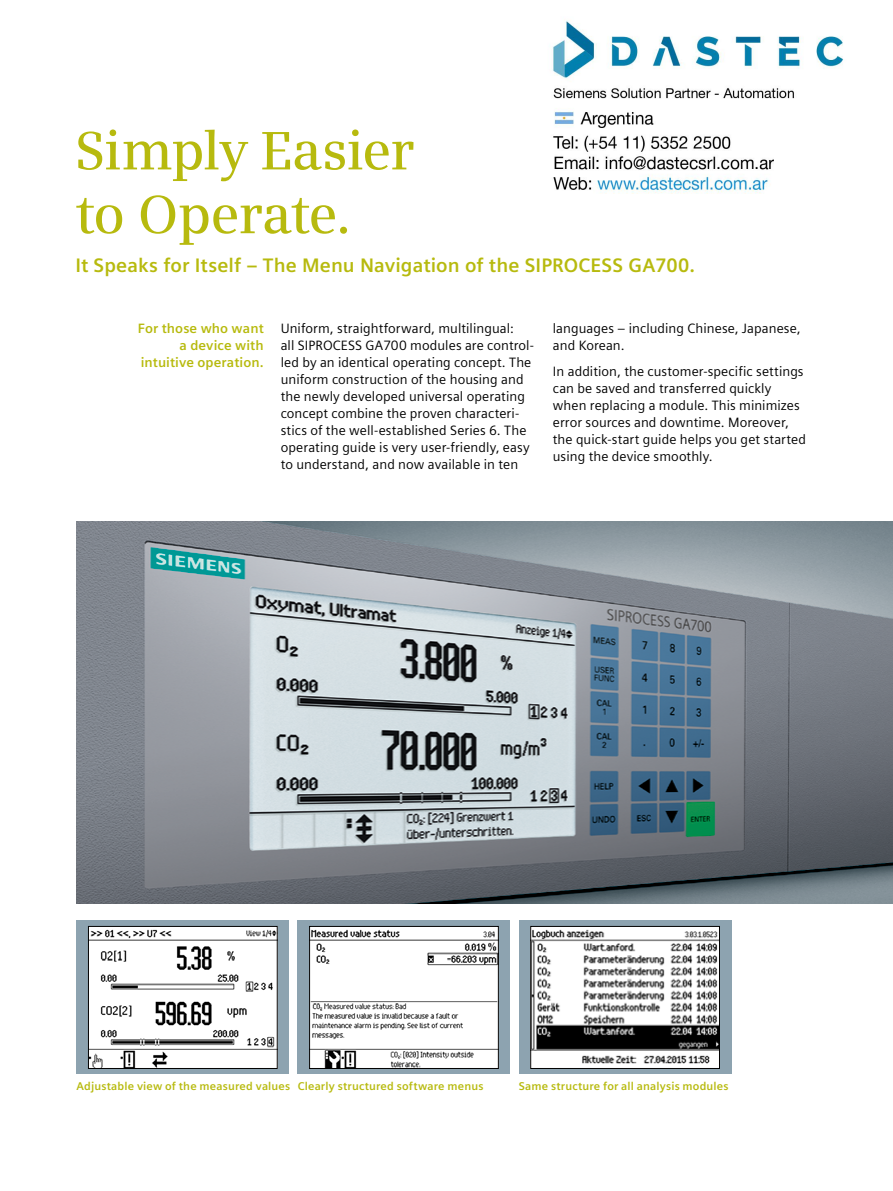
<style>
.page{position:relative;width:893px;height:1191px;background:#fff}
.page>*{position:absolute;margin:0;border:0;box-sizing:border-box;transform-origin:0 0}
.t1{font:600 54px/63.8px "Siemens Serif";letter-spacing:-.02em;color:#b7ba0e}
.t2{font:700 19.5px "Siemens Sans Global";letter-spacing:.005em;color:#b7ba0e}
.t3{font:13.5px/17px "Siemens Sans Global";letter-spacing:.005em;color:#000}
.t4{font:700 13.5px/17px "Siemens Sans Global";letter-spacing:.005em;color:#b7ba0e;text-align:right}
.t5{font:700 11.25px "Siemens Sans Global";letter-spacing:.015em;color:#b7ba0e}
</style>
<div class="page">
<div style="left:519px;top:921px;width:212px;height:153px;background:#8da3b0"></div>
<img style="left:532px;top:928px;width:186px;height:138px">
<div style="left:530px;top:926px;width:190px;height:142px;border:1px solid #000"></div>
<div style="left:298px;top:921px;width:212px;height:153px;background:#8da3b0"></div>
<img style="left:311px;top:928px;width:186px;height:138px">
<div style="left:309px;top:926px;width:190px;height:142px;border:1px solid #000"></div>
<div style="left:77px;top:921px;width:212px;height:153px;background:#8da3b0"></div>
<img style="left:90px;top:928px;width:185px;height:138px">
<div style="left:88px;top:926px;width:189px;height:142px;border:1px solid #000"></div>
<img style="left:77px;top:521px;width:816px;height:383px">
<img style="left:552px;top:20px;width:292px;height:174px">
<h1 class="t1" style="left:75px;top:118px;width:341px">Simply Easier to Operate.</h1>
<h2 class="t2" style="left:75px;top:253px;width:621px">It Speaks for Itself – The Menu Navigation of the SIPROCESS GA700.</h2>
<p class="t4" style="left:138px;top:319px;width:127px">For those who want a device with intuitive operation.</p>
<p class="t3" style="left:281px;top:319px;width:255px">Uniform, straightforward, multilingual:<br>all SIPROCESS GA700 modules are control&shy;led by an identical operating concept. The uniform construction of the housing and the newly developed universal operating concept combine the proven characteri&shy;stics of the well-established Series 6. The operating guide is very user-friendly, easy to understand, and now available in ten</p>
<p class="t3" style="left:553px;top:319px;width:249px">languages – including Chinese, Japanese, and Korean.</p>
<p class="t3" style="left:553px;top:363px;width:255px">In addition, the customer-specific settings can be saved and transferred quickly when replacing a module. This minimizes error sources and downtime. Moreover, the quick-start guide helps you get started using the device smoothly.</p>
<p class="t5" style="left:77px;top:1079px;width:408px">Adjustable view of the measured values Clearly structured software menus</p>
<p class="t5" style="left:519px;top:1079px;width:211px">Same structure for all analysis modules</p>
</div>
